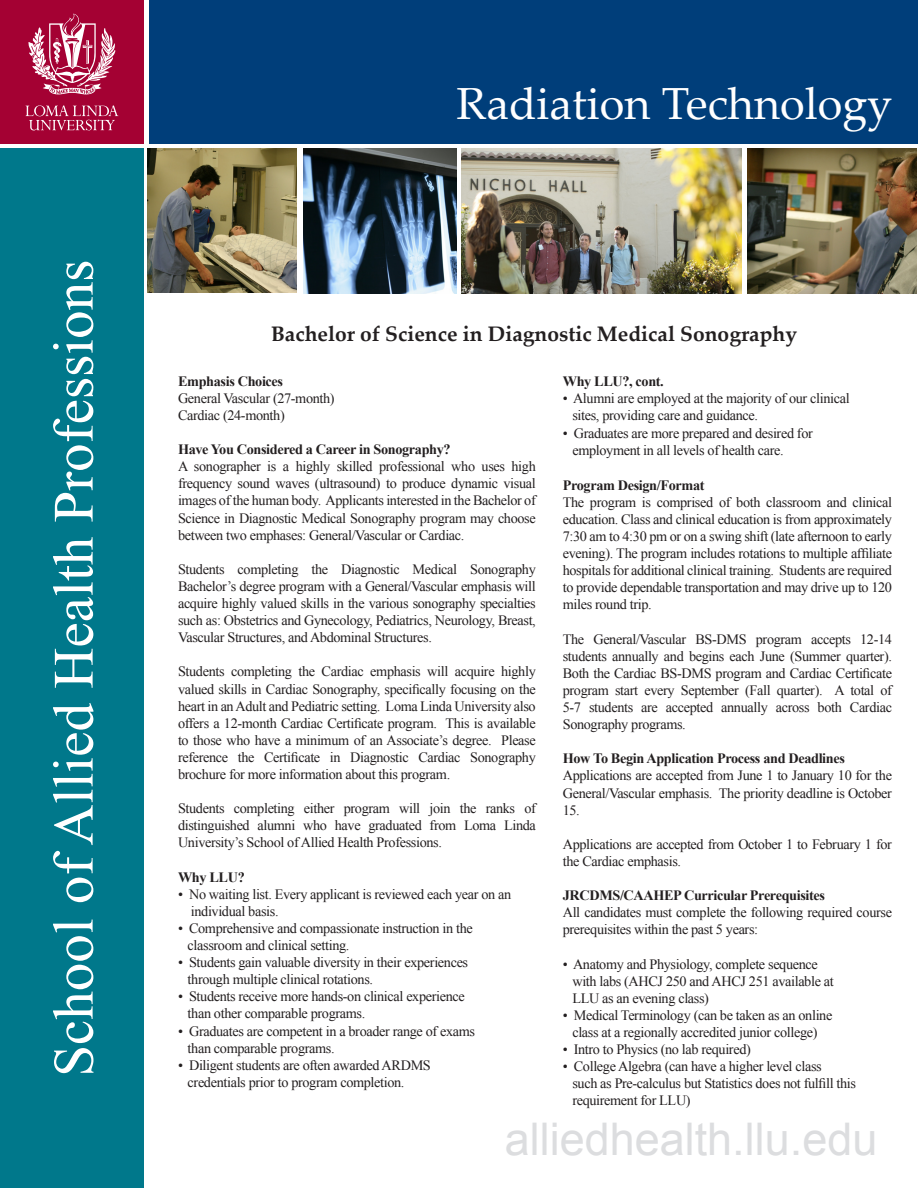
<style>
.page{position:relative;width:918px;height:1188px;background:#fff}
.page>*{position:absolute;margin:0;border:0;box-sizing:border-box;transform-origin:0 0}
.t1{font:57px "Times New Roman";color:#fff}
.t2{font:45px "Arial";color:#dcdddf}
.t3{font:45px "Palatino Linotype";color:#fff}
.t4{font:700 21px "Palatino Linotype";color:#231f20}
.t5{font:14.25px/17.1px "Times New Roman";letter-spacing:-.025em;color:#231f20;text-align:justify}
.t6{font:700 14.25px "Times New Roman";letter-spacing:-.025em;color:#231f20}
</style>
<div class="page">
<div style="left:0;top:148px;width:144px;height:1040px;background:#00788b"></div>
<div style="left:0;top:0;width:144px;height:144px;background:#a40133"></div>
<svg style="left:26px;top:105px;width:92px;height:25px"></svg>
<svg style="left:28px;top:13px;width:87px;height:82px"></svg>
<div style="left:149px;top:0;width:769px;height:144px;background:#003e7a"></div>
<img style="left:462px;top:148px;width:280px;height:145px">
<img style="left:148px;top:148px;width:149px;height:144px">
<img style="left:747px;top:148px;width:169px;height:145px">
<img style="left:304px;top:148px;width:152px;height:145px">
<p class="t1" style="left:35px;top:1077px;width:818px;rotate:-90deg">School of Allied Health Professions</p>
<p class="t3" style="left:456px;top:72px;width:438px">Radiation Technology</p>
<p class="t4" style="left:271px;top:319px;width:527px">Bachelor of Science in Diagnostic Medical Sonography</p>
<p class="t6" style="left:178px;top:371px;width:107px">Emphasis Choices</p>
<p class="t5" style="left:178px;top:389px;width:158px">General Vascular (27-month)</p>
<p class="t5" style="left:178px;top:406px;width:108px">Cardiac (24-month)</p>
<p class="t6" style="left:178px;top:440px;width:274px">Have You Considered a Career in Sonography?</p>
<p class="t5" style="left:178px;top:458px;width:359px">A sonographer is a highly skilled professional who uses high frequency sound waves (ultrasound) to produce dynamic visual images of the human body. Applicants interested in the Bachelor of Science in Diagnostic Medical Sonography program may choose between two emphases: General/Vascular or Cardiac.</p>
<p class="t5" style="left:178px;top:560px;width:359px">Students completing the Diagnostic Medical Sonography Bachelor’s degree program with a General/Vascular emphasis will acquire highly valued skills in the various sonography specialties such as: Obstetrics and Gynecology, Pediatrics, Neurology, Breast, Vascular Structures, and Abdominal Structures.</p>
<p class="t5" style="left:178px;top:663px;width:359px">Students completing the Cardiac emphasis will acquire highly valued skills in Cardiac Sonography, specifically focusing on the heart in an Adult and Pediatric setting. Loma Linda University also offers a 12-month Cardiac Certificate program. This is available to those who have a minimum of an Associate’s degree. Please reference the Certificate in Diagnostic Cardiac Sonography brochure for more information about this program.</p>
<p class="t5" style="left:178px;top:800px;width:359px">Students completing either program will join the ranks of distinguished alumni who have graduated from Loma Linda University’s School of Allied Health Professions.</p>
<p class="t6" style="left:178px;top:867px;width:68px">Why LLU?</p>
<p class="t5" style="left:178px;top:885px;width:335px">• No waiting list. Every applicant is reviewed each year on an</p>
<p class="t5" style="left:191px;top:902px;width:89px">individual basis.</p>
<p class="t5" style="left:178px;top:919px;width:296px">• Comprehensive and compassionate instruction in the</p>
<p class="t5" style="left:188px;top:937px;width:163px">classroom and clinical setting.</p>
<p class="t5" style="left:178px;top:954px;width:292px">• Students gain valuable diversity in their experiences</p>
<p class="t5" style="left:188px;top:971px;width:187px">through multiple clinical rotations.</p>
<p class="t5" style="left:178px;top:988px;width:288px">• Students receive more hands-on clinical experience</p>
<p class="t5" style="left:188px;top:1005px;width:179px">than other comparable programs.</p>
<p class="t5" style="left:178px;top:1022px;width:299px">• Graduates are competent in a broader range of exams</p>
<p class="t5" style="left:188px;top:1039px;width:148px">than comparable programs.</p>
<p class="t5" style="left:178px;top:1056px;width:254px">• Diligent students are often awarded ARDMS</p>
<p class="t5" style="left:188px;top:1073px;width:218px">credentials prior to program completion.</p>
<p class="t6" style="left:563px;top:372px;width:103px">Why LLU?, cont.</p>
<p class="t5" style="left:563px;top:390px;width:288px">• Alumni are employed at the majority of our clinical</p>
<p class="t5" style="left:572px;top:407px;width:187px">sites, providing care and guidance.</p>
<p class="t5" style="left:563px;top:424px;width:252px">• Graduates are more prepared and desired for</p>
<p class="t5" style="left:572px;top:441px;width:213px">employment in all levels of health care.</p>
<p class="t6" style="left:563px;top:475px;width:143px">Program Design/Format</p>
<p class="t5" style="left:563px;top:493px;width:331px">The program is comprised of both classroom and clinical education. Class and clinical education is from approximately 7:30 am to 4:30 pm or on a swing shift (late afternoon to early evening). The program includes rotations to multiple affiliate hospitals for additional clinical training. Students are required to provide dependable transportation and may drive up to 120 miles round trip.</p>
<p class="t5" style="left:563px;top:630px;width:331px">The General/Vascular BS-DMS program accepts 12-14 students annually and begins each June (Summer quarter).<br>Both the Cardiac BS-DMS program and Cardiac Certificate program start every September (Fall quarter). A total of 5-7 students are accepted annually across both Cardiac Sonography programs.</p>
<p class="t6" style="left:563px;top:749px;width:284px">How To Begin Application Process and Deadlines</p>
<p class="t5" style="left:563px;top:767px;width:331px">Applications are accepted from June 1 to January 10 for the General/Vascular emphasis. The priority deadline is October 15.</p>
<p class="t5" style="left:563px;top:835px;width:331px">Applications are accepted from October 1 to February 1 for the Cardiac emphasis.</p>
<p class="t6" style="left:563px;top:886px;width:264px">JRCDMS/CAAHEP Curricular Prerequisites</p>
<p class="t5" style="left:563px;top:904px;width:331px">All candidates must complete the following required course prerequisites within the past 5 years:</p>
<p class="t5" style="left:563px;top:955px;width:257px">• Anatomy and Physiology, complete sequence</p>
<p class="t5" style="left:572px;top:972px;width:263px">with labs (AHCJ 250 and AHCJ 251 available at</p>
<p class="t5" style="left:572px;top:989px;width:138px">LLU as an evening class)</p>
<p class="t5" style="left:563px;top:1006px;width:271px">• Medical Terminology (can be taken as an online</p>
<p class="t5" style="left:572px;top:1023px;width:247px">class at a regionally accredited junior college)</p>
<p class="t5" style="left:563px;top:1041px;width:190px">• Intro to Physics (no lab required)</p>
<p class="t5" style="left:563px;top:1058px;width:260px">• College Algebra (can have a higher level class</p>
<p class="t5" style="left:572px;top:1075px;width:285px">such as Pre-calculus but Statistics does not fulfill this</p>
<p class="t5" style="left:572px;top:1092px;width:120px">requirement for LLU)</p>
<p class="t2" style="left:505px;top:1110px;width:374px">alliedhealth.llu.edu</p>
</div>
